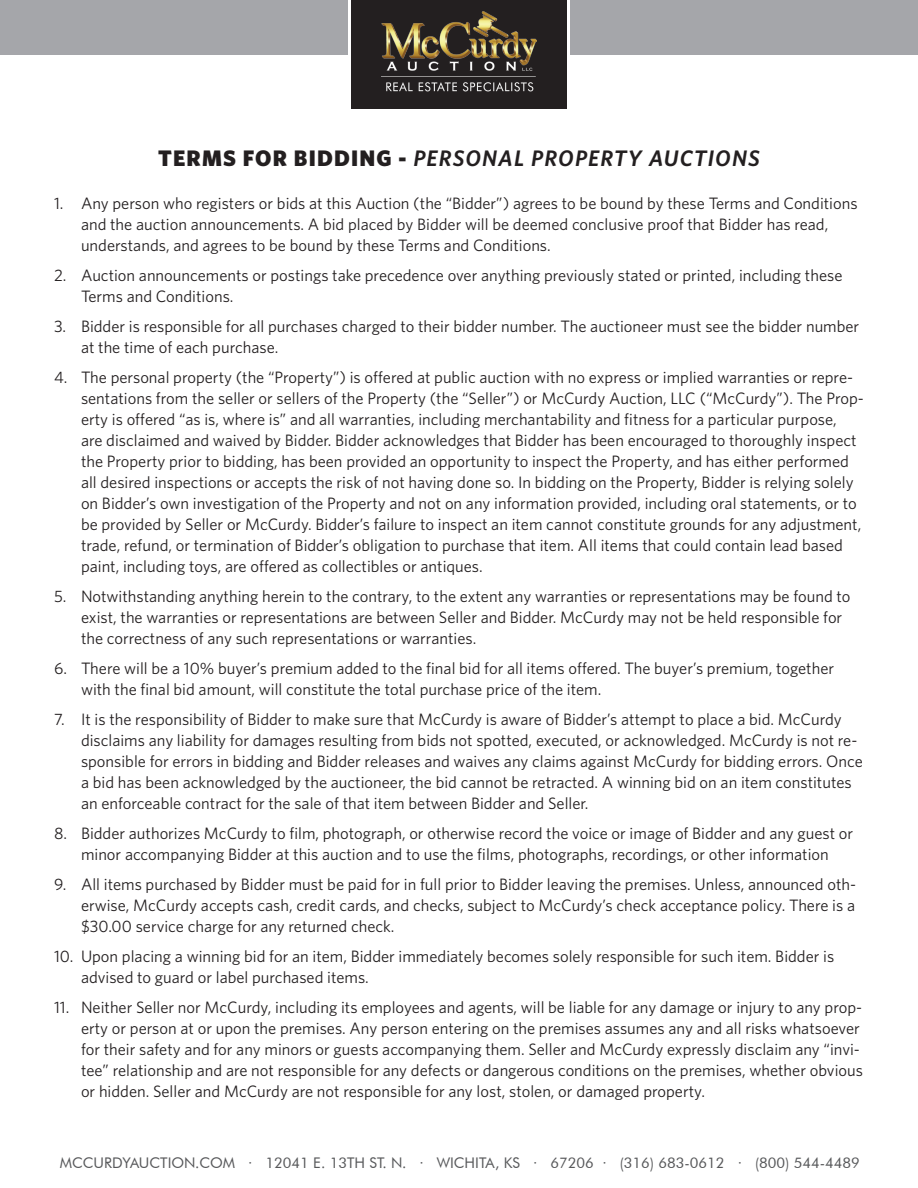
<style>
.page{position:relative;width:918px;height:1188px;background:#fff}
.page>*{position:absolute;margin:0;border:0;box-sizing:border-box;transform-origin:0 0}
.t1{font:italic 600 22.5px "Whitney";letter-spacing:.05em;color:#231f20}
.t2{font:16.5px/21px "Whitney";color:#231f20}
.t3{font:14.7px "Futura BT";color:#57585a}
.s1{font-weight:900;font-style:normal}
</style>
<div class="page">
<div style="left:351px;top:0;width:216px;height:109px;background:#231f20"></div>
<img style="left:381px;top:12px;width:156px;height:80px">
<div style="left:570px;top:0;width:348px;height:54px;background:#a5a6aa"></div>
<div style="left:0;top:0;width:348px;height:54px;background:#a5a6aa"></div>
<p class="t1" style="left:158px;top:143px;width:603px"><span class="s1">TERMS FOR BIDDING -</span> PERSONAL PROPERTY AUCTIONS</p>
<p class="t2" style="left:81px;top:192px;width:778px;text-indent:-27px">1. Any person who registers or bids at this Auction (the “Bidder”) agrees to be bound by these Terms and Conditions and the auction announcements. A bid placed by Bidder will be deemed conclusive proof that Bidder has read, understands, and agrees to be bound by these Terms and Conditions.</p>
<p class="t2" style="left:81px;top:264px;width:763px;text-indent:-27px">2. Auction announcements or postings take precedence over anything previously stated or printed, including these<br>Terms and Conditions.</p>
<p class="t2" style="left:81px;top:315px;width:780px;text-indent:-27px">3. Bidder is responsible for all purchases charged to their bidder number. The auctioneer must see the bidder number at the time of each purchase.</p>
<p class="t2" style="left:81px;top:366px;width:784px;text-indent:-27px">4. The personal property (the “Property”) is offered at public auction with no express or implied warranties or repre&shy;sentations from the seller or sellers of the Property (the “Seller”) or McCurdy Auction, LLC (“McCurdy”). The Prop&shy;erty is offered “as is, where is” and all warranties, including merchantability and fitness for a particular purpose,<br>are disclaimed and waived by Bidder. Bidder acknowledges that Bidder has been encouraged to thoroughly inspect the Property prior to bidding, has been provided an opportunity to inspect the Property, and has either performed all desired inspections or accepts the risk of not having done so. In bidding on the Property, Bidder is relying solely on Bidder’s own investigation of the Property and not on any information provided, including oral statements, or to be provided by Seller or McCurdy. Bidder’s failure to inspect an item cannot constitute grounds for any adjustment, trade, refund, or termination of Bidder’s obligation to purchase that item. All items that could contain lead based paint, including toys, are offered as collectibles or antiques.</p>
<p class="t2" style="left:81px;top:585px;width:771px;text-indent:-27px">5. Notwithstanding anything herein to the contrary, to the extent any warranties or representations may be found to exist, the warranties or representations are between Seller and Bidder. McCurdy may not be held responsible for the correctness of any such representations or warranties.</p>
<p class="t2" style="left:81px;top:657px;width:755px;text-indent:-27px">6. There will be a 10% buyer’s premium added to the final bid for all items offered. The buyer’s premium, together with the final bid amount, will constitute the total purchase price of the item.</p>
<p class="t2" style="left:81px;top:708px;width:783px;text-indent:-27px">7. It is the responsibility of Bidder to make sure that McCurdy is aware of Bidder’s attempt to place a bid. McCurdy disclaims any liability for damages resulting from bids not spotted, executed, or acknowledged. McCurdy is not re&shy;sponsible for errors in bidding and Bidder releases and waives any claims against McCurdy for bidding errors. Once a bid has been acknowledged by the auctioneer, the bid cannot be retracted. A winning bid on an item constitutes an enforceable contract for the sale of that item between Bidder and Seller.</p>
<p class="t2" style="left:54px;top:822px;width:801px;text-align:center">8. Bidder authorizes McCurdy to film, photograph, or otherwise record the voice or image of Bidder and any guest or minor accompanying Bidder at this auction and to use the films, photographs, recordings, or other information</p>
<p class="t2" style="left:81px;top:873px;width:777px;text-align:justify;text-indent:-27px">9. All items purchased by Bidder must be paid for in full prior to Bidder leaving the premises. Unless, announced oth&shy;erwise, McCurdy accepts cash, credit cards, and checks, subject to McCurdy’s check acceptance policy. There is a $30.00 service charge for any returned check.</p>
<p class="t2" style="left:81px;top:945px;width:755px;text-indent:-27px">10. Upon placing a winning bid for an item, Bidder immediately becomes solely responsible for such item. Bidder is advised to guard or label purchased items.</p>
<p class="t2" style="left:81px;top:996px;width:784px;text-indent:-27px">11. Neither Seller nor McCurdy, including its employees and agents, will be liable for any damage or injury to any prop&shy;erty or person at or upon the premises. Any person entering on the premises assumes any and all risks whatsoever for their safety and for any minors or guests accompanying them. Seller and McCurdy expressly disclaim any “invi&shy;tee” relationship and are not responsible for any defects or dangerous conditions on the premises, whether obvious or hidden. Seller and McCurdy are not responsible for any lost, stolen, or damaged property.</p>
<p class="t3" style="left:60px;top:1154px;width:801px">MCCURDYAUCTION.COM · 12041 E. 13TH ST. N. · WICHITA, KS · 67206 · (316) 683-0612 · (800) 544-4489</p>
</div>
